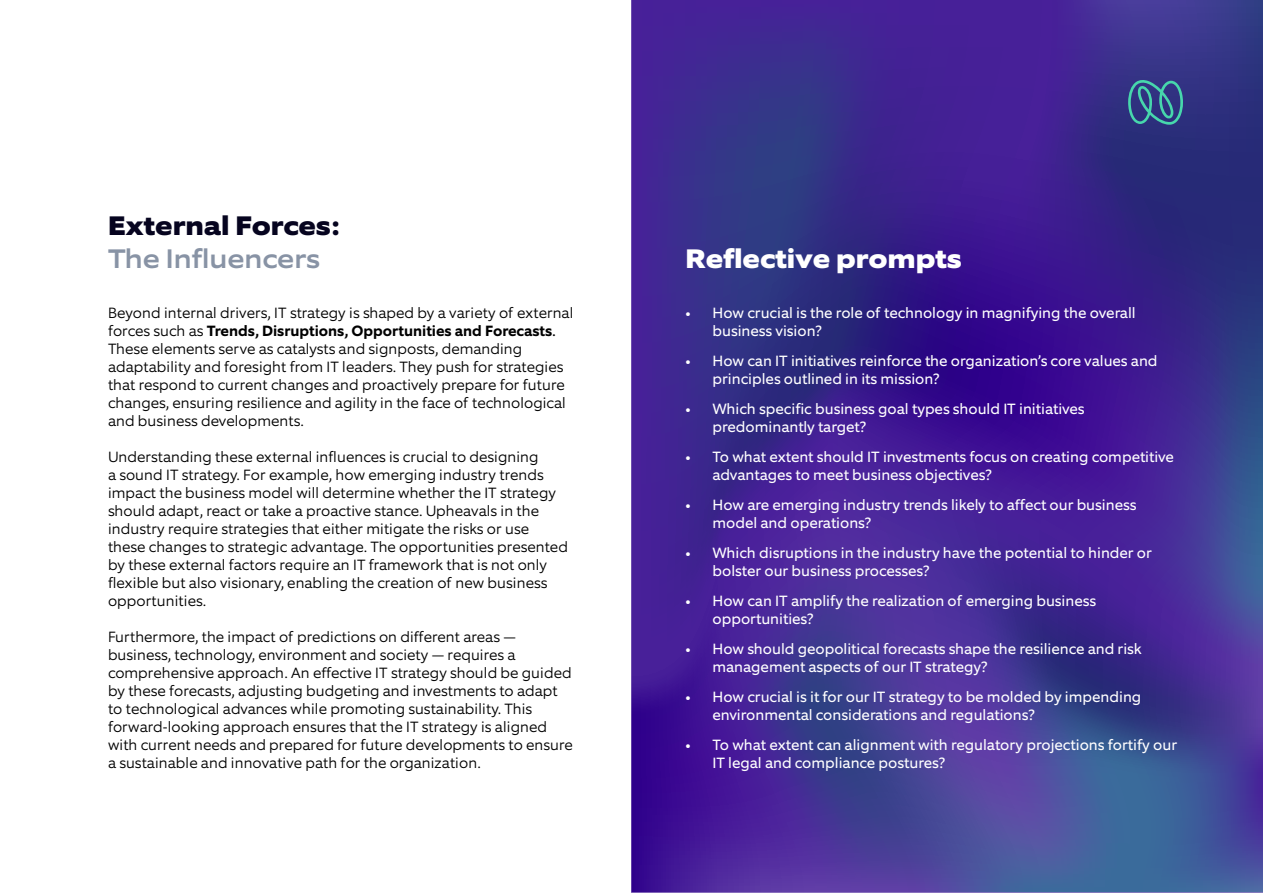
<style>
.page{position:relative;width:1263px;height:893px;background:#fff}
.page>*{position:absolute;margin:0;border:0;box-sizing:border-box;transform-origin:0 0}
.t1{font:800 27px "Equip Extended";color:#fff}
.t2{font:800 27px "Equip Extended";color:#06041f}
.t3{font:500 27px "Equip Extended";color:#8893a5}
.t4{font:300 15px/18px "Equip";color:#000}
.t5{font:15px/18px "Equip";color:#fff}
.s1{font-weight:700}
.s2{font-weight:400}
</style>
<div class="page">
<svg style="left:631px;top:0;width:632px;height:893px;background:#3e2b91"></svg>
<svg style="left:1128px;top:79px;width:55px;height:46px;background:#36628c"></svg>
<h1 class="t2" style="left:108px;top:209px;width:233px">External Forces:</h1>
<h1 class="t3" style="left:108px;top:241px;width:214px">The Influencers</h1>
<h1 class="t1" style="left:685px;top:242px;width:278px">Reflective prompts</h1>
<p class="t4" style="left:108px;top:304px;width:467px">Beyond internal drivers, IT strategy is shaped by a variety of external forces such as <span class="s1">Trends, Disruptions, Opportunities and Forecasts</span><span class="s2">.<br></span>These elements serve as catalysts and signposts, demanding adaptability and foresight from IT leaders. They push for strategies that respond to current changes and proactively prepare for future changes, ensuring resilience and agility in the face of technological and business developments.</p>
<p class="t4" style="left:108px;top:448px;width:461px">Understanding these external influences is crucial to designing<br>a sound IT strategy. For example, how emerging industry trends impact the business model will determine whether the IT strategy should adapt, react or take a proactive stance. Upheavals in the industry require strategies that either mitigate the risks or use these changes to strategic advantage. The opportunities presented by these external factors require an IT framework that is not only flexible but also visionary, enabling the creation of new business opportunities.</p>
<p class="t4" style="left:108px;top:628px;width:466px">Furthermore, the impact of predictions on different areas — business, technology, environment and society — requires a comprehensive approach. An effective IT strategy should be guided by these forecasts, adjusting budgeting and investments to adapt to technological advances while promoting sustainability. This forward-looking approach ensures that the IT strategy is aligned with current needs and prepared for future developments to ensure a sustainable and innovative path for the organization.</p>
<p class="t5" style="left:712px;top:304px;width:425px;text-indent:-27px">• How crucial is the role of technology in magnifying the overall business vision?</p>
<p class="t5" style="left:712px;top:352px;width:447px;text-indent:-27px">• How can IT initiatives reinforce the organization’s core values and principles outlined in its mission?</p>
<p class="t5" style="left:712px;top:400px;width:374px;text-indent:-27px">• Which specific business goal types should IT initiatives predominantly target?</p>
<p class="t5" style="left:712px;top:448px;width:463px;text-indent:-27px">• To what extent should IT investments focus on creating competitive advantages to meet business objectives?</p>
<p class="t5" style="left:712px;top:496px;width:425px;text-indent:-27px">• How are emerging industry trends likely to affect our business model and operations?</p>
<p class="t5" style="left:712px;top:544px;width:441px;text-indent:-27px">• Which disruptions in the industry have the potential to hinder or bolster our business processes?</p>
<p class="t5" style="left:712px;top:592px;width:385px;text-indent:-27px">• How can IT amplify the realization of emerging business opportunities?</p>
<p class="t5" style="left:712px;top:640px;width:431px;text-indent:-27px">• How should geopolitical forecasts shape the resilience and risk management aspects of our IT strategy?</p>
<p class="t5" style="left:712px;top:688px;width:430px;text-indent:-27px">• How crucial is it for our IT strategy to be molded by impending environmental considerations and regulations?</p>
<p class="t5" style="left:712px;top:736px;width:466px;text-indent:-27px">• To what extent can alignment with regulatory projections fortify our<br>IT legal and compliance postures?</p>
</div>
